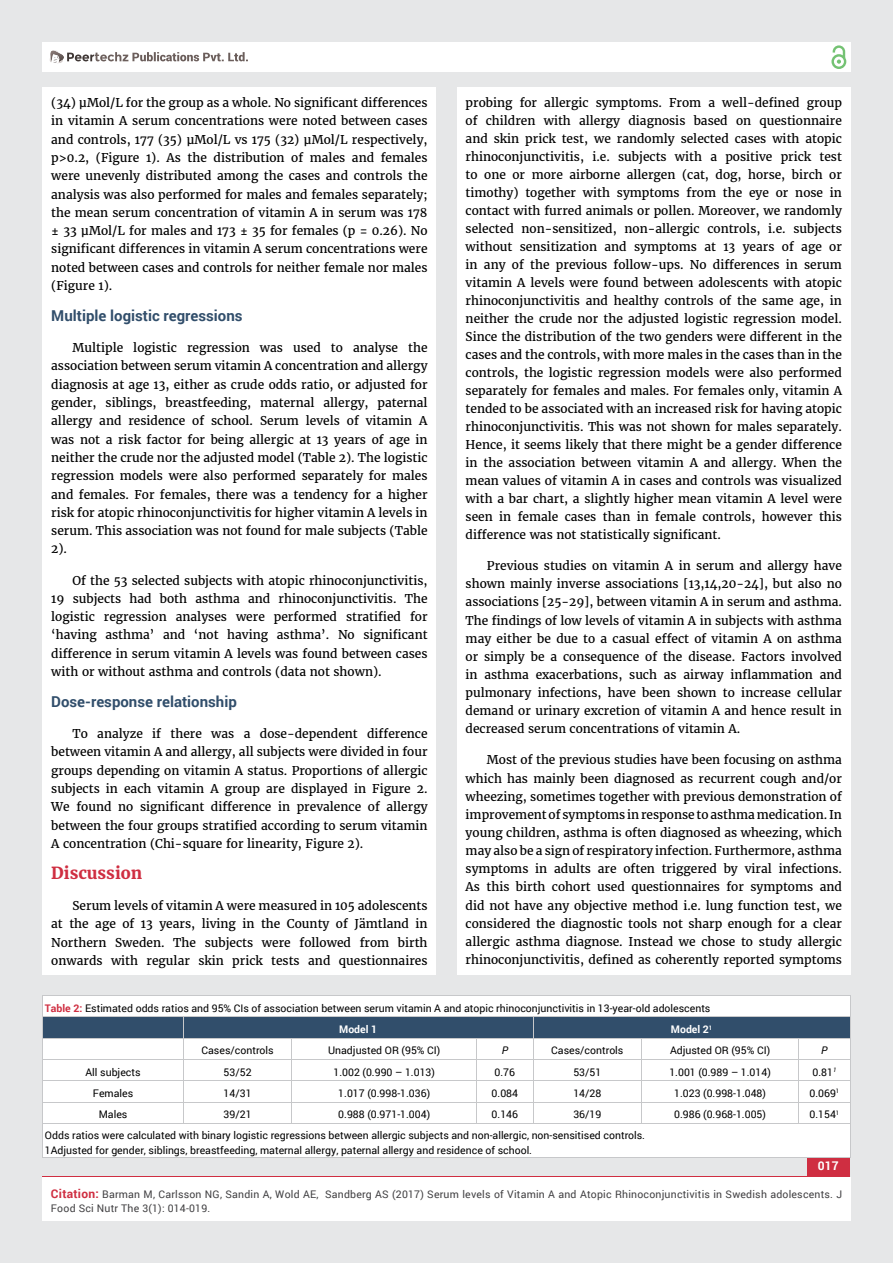
<style>
.page{position:relative;width:893px;height:1263px;background:#e6e7e8}
.page>*{position:absolute;margin:0;border:0;box-sizing:border-box;transform-origin:0 0}
.t1{font:700 16.5px "Merriweather";color:#cf2e41}
.t2{font:700 15px "Roboto";color:#314e6b}
.t3{font:12px/18.3px "Merriweather";color:#000;text-align:justify}
.t4{font:700 12px "Roboto";color:#fff}
.t5{font:10.5px/21.3px "Roboto";color:#000}
.t6{font:10.5px/13.5px "Roboto";letter-spacing:.02em;color:#414042}
.t7{font:700 10.5px "Roboto";color:#fff}
.t8{font:italic 10.5px "Roboto";color:#000}
.s1{font-weight:700;color:#cf2e41}
.s2{font-weight:700;color:#fff}
.s3{font-weight:700;font-size:12px;color:#cf2e41}
</style>
<div class="page">
<div style="left:42px;top:43px;width:808px;height:29px;background:#fff"></div>
<div style="left:831px;top:54px;width:15px;height:15px;border:2px solid #74c273;border-radius:50%"></div>
<svg style="left:831px;top:45px;width:15px;height:19px"></svg>
<div style="left:807px;top:1157px;width:43px;height:43px;background:#cf2e41"></div>
<svg style="left:49px;top:50px;width:199px;height:14px"></svg>
<div style="left:42px;top:1177px;width:809px;height:43px;background:#fff"></div>
<div style="left:43px;top:87px;width:393px;height:887px;background:#fff"></div>
<div style="left:457px;top:87px;width:393px;height:887px;background:#fff"></div>
<div style="left:43px;top:997px;width:807px;height:161px;background:#fff"></div>
<hr style="left:43px;top:996px;width:140px;height:1px;background:#c7c8ca">
<hr style="left:183px;top:996px;width:667px;height:1px;background:#c7c8ca">
<svg style="left:43px;top:1017px;width:807px;height:106px;background:#d3d9df"></svg>
<hr style="left:798px;top:1102px;width:52px;height:1px;background:#c7c8ca">
<hr style="left:43px;top:1123px;width:140px;height:1px;background:#c7c8ca">
<hr style="left:183px;top:1123px;width:667px;height:1px;background:#c7c8ca">
<p class="t3" style="left:51px;top:94px;width:378px">(34) μMol/L for the group as a whole. No significant differences in vitamin A serum concentrations were noted between cases and controls, 177 (35) μMol/L vs 175 (32) μMol/L respectively, p&gt;0.2, (Figure 1). As the distribution of males and females were unevenly distributed among the cases and controls the analysis was also performed for males and females separately; the mean serum concentration of vitamin A in serum was 178 ± 33 μMol/L for males and 173 ± 35 for females (p = 0.26). No significant differences in vitamin A serum concentrations were noted between cases and controls for neither female nor males (Figure 1).</p>
<p class="t2" style="left:51px;top:305px;width:193px">Multiple logistic regressions</p>
<p class="t3" style="left:51px;top:339px;width:378px;text-indent:21px">Multiple logistic regression was used to analyse the association between serum vitamin A concentration and allergy diagnosis at age 13, either as crude odds ratio, or adjusted for gender, siblings, breastfeeding, maternal allergy, paternal allergy and residence of school. Serum levels of vitamin A was not a risk factor for being allergic at 13 years of age in neither the crude nor the adjusted model (Table 2). The logistic regression models were also performed separately for males and females. For females, there was a tendency for a higher risk for atopic rhinoconjunctivitis for higher vitamin A levels in serum. This association was not found for male subjects (Table 2).</p>
<p class="t3" style="left:51px;top:571px;width:378px;text-indent:21px">Of the 53 selected subjects with atopic rhinoconjunctivitis, 19 subjects had both asthma and rhinoconjunctivitis. The logistic regression analyses were performed stratified for ‘having asthma’ and ‘not having asthma’. No significant difference in serum vitamin A levels was found between cases with or without asthma and controls (data not shown).</p>
<p class="t2" style="left:51px;top:691px;width:187px">Dose-response relationship</p>
<p class="t3" style="left:51px;top:725px;width:378px;text-indent:21px">To analyze if there was a dose-dependent difference between vitamin A and allergy, all subjects were divided in four groups depending on vitamin A status. Proportions of allergic subjects in each vitamin A group are displayed in Figure 2.<br>We found no significant difference in prevalence of allergy between the four groups stratified according to serum vitamin A concentration (Chi-square for linearity, Figure 2).</p>
<h1 class="t1" style="left:51px;top:863px;width:93px">Discussion</h1>
<p class="t3" style="left:51px;top:897px;width:378px;text-indent:21px">Serum levels of vitamin A were measured in 105 adolescents at the age of 13 years, living in the County of Jämtland in Northern Sweden. The subjects were followed from birth onwards with regular skin prick tests and questionnaires</p>
<p class="t3" style="left:466px;top:94px;width:378px">probing for allergic symptoms. From a well-defined group of children with allergy diagnosis based on questionnaire and skin prick test, we randomly selected cases with atopic rhinoconjunctivitis, i.e. subjects with a positive prick test to one or more airborne allergen (cat, dog, horse, birch or timothy) together with symptoms from the eye or nose in contact with furred animals or pollen. Moreover, we randomly selected non-sensitized, non-allergic controls, i.e. subjects without sensitization and symptoms at 13 years of age or in any of the previous follow-ups. No differences in serum vitamin A levels were found between adolescents with atopic rhinoconjunctivitis and healthy controls of the same age, in neither the crude nor the adjusted logistic regression model.<br>Since the distribution of the two genders were different in the cases and the controls, with more males in the cases than in the controls, the logistic regression models were also performed separately for females and males. For females only, vitamin A tended to be associated with an increased risk for having atopic rhinoconjunctivitis. This was not shown for males separately.<br>Hence, it seems likely that there might be a gender difference in the association between vitamin A and allergy. When the mean values of vitamin A in cases and controls was visualized with a bar chart, a slightly higher mean vitamin A level were seen in female cases than in female controls, however this difference was not statistically significant.</p>
<p class="t3" style="left:466px;top:557px;width:378px;text-indent:21px">Previous studies on vitamin A in serum and allergy have shown mainly inverse associations [13,14,20-24], but also no associations [25-29], between vitamin A in serum and asthma.<br>The findings of low levels of vitamin A in subjects with asthma may either be due to a casual effect of vitamin A on asthma or simply be a consequence of the disease. Factors involved in asthma exacerbations, such as airway inflammation and pulmonary infections, have been shown to increase cellular demand or urinary excretion of vitamin A and hence result in decreased serum concentrations of vitamin A.</p>
<p class="t3" style="left:466px;top:751px;width:378px;text-indent:21px">Most of the previous studies have been focusing on asthma which has mainly been diagnosed as recurrent cough and/or wheezing, sometimes together with previous demonstration of improvement of symptoms in response to asthma medication. In young children, asthma is often diagnosed as wheezing, which may also be a sign of respiratory infection. Furthermore, asthma symptoms in adults are often triggered by viral infections.<br>As this birth cohort used questionnaires for symptoms and did not have any objective method i.e. lung function test, we considered the diagnostic tools not sharp enough for a clear allergic asthma diagnose. Instead we chose to study allergic rhinoconjunctivitis, defined as coherently reported symptoms</p>
<p class="t5" style="left:339px;top:997px;width:373px;text-indent:-294px"><span class="s1">Table 2:</span> Estimated odds ratios and 95% CIs of association between serum vitamin A and atopic rhinoconjunctivitis in 13-year-old adolescents<br><span class="s2">Model 1</span></p>
<p class="t7" style="left:671px;top:1022px;width:43px">Model 2<sup>1</sup></p>
<p class="t5" style="left:202px;top:1040px;width:74px">Cases/controls</p>
<p class="t5" style="left:328px;top:1040px;width:114px">Unadjusted OR (95% CI)</p>
<p class="t8" style="left:502px;top:1043px;width:8px">P</p>
<p class="t5" style="left:551px;top:1040px;width:74px">Cases/controls</p>
<p class="t5" style="left:670px;top:1040px;width:102px">Adjusted OR (95% CI)</p>
<p class="t8" style="left:821px;top:1043px;width:8px">P</p>
<p class="t5" style="left:86px;top:1061px;width:57px">All subjects</p>
<p class="t5" style="left:224px;top:1061px;width:30px">53/52</p>
<p class="t5" style="left:333px;top:1061px;width:103px">1.002 (0.990 – 1.013)</p>
<p class="t5" style="left:494px;top:1061px;width:22px">0.76</p>
<p class="t5" style="left:573px;top:1061px;width:30px">53/51</p>
<p class="t5" style="left:669px;top:1061px;width:103px">1.001 (0.989 – 1.014)</p>
<p class="t5" style="left:812px;top:1061px;width:25px">0.81<sup>1</sup></p>
<p class="t5" style="left:93px;top:1082px;width:42px">Females</p>
<p class="t5" style="left:224px;top:1082px;width:30px">14/31</p>
<p class="t5" style="left:338px;top:1082px;width:93px">1.017 (0.998-1.036)</p>
<p class="t5" style="left:492px;top:1082px;width:28px">0.084</p>
<p class="t5" style="left:573px;top:1082px;width:30px">14/28</p>
<p class="t5" style="left:674px;top:1082px;width:93px">1.023 (0.998-1.048)</p>
<p class="t5" style="left:809px;top:1082px;width:31px">0.069<sup>1</sup></p>
<p class="t5" style="left:99px;top:1103px;width:30px">Males</p>
<p class="t5" style="left:224px;top:1103px;width:30px">39/21</p>
<p class="t5" style="left:338px;top:1103px;width:93px">0.988 (0.971-1.004)</p>
<p class="t5" style="left:492px;top:1103px;width:28px">0.146</p>
<p class="t5" style="left:573px;top:1103px;width:30px">36/19</p>
<p class="t5" style="left:674px;top:1103px;width:93px">0.986 (0.968-1.005)</p>
<p class="t5" style="left:809px;top:1103px;width:31px">0.154<sup>1</sup></p>
<p class="t5" style="left:45px;top:1127px;width:602px;line-height:15px">Odds ratios were calculated with binary logistic regressions between allergic subjects and non-allergic, non-sensitised controls.<br>1Adjusted for gender, siblings, breastfeeding, maternal allergy, paternal allergy and residence of school.</p>
<p class="t4" style="left:818px;top:1157px;width:22px">017</p>
<p class="t6" style="left:51px;top:1188px;width:793px"><span class="s3">Citation:</span> Barman M, Carlsson NG, Sandin A, Wold AE, Sandberg AS (2017) Serum levels of Vitamin A and Atopic Rhinoconjunctivitis in Swedish adolescents. J<br>Food Sci Nutr The 3(1): 014-019.</p>
</div>
